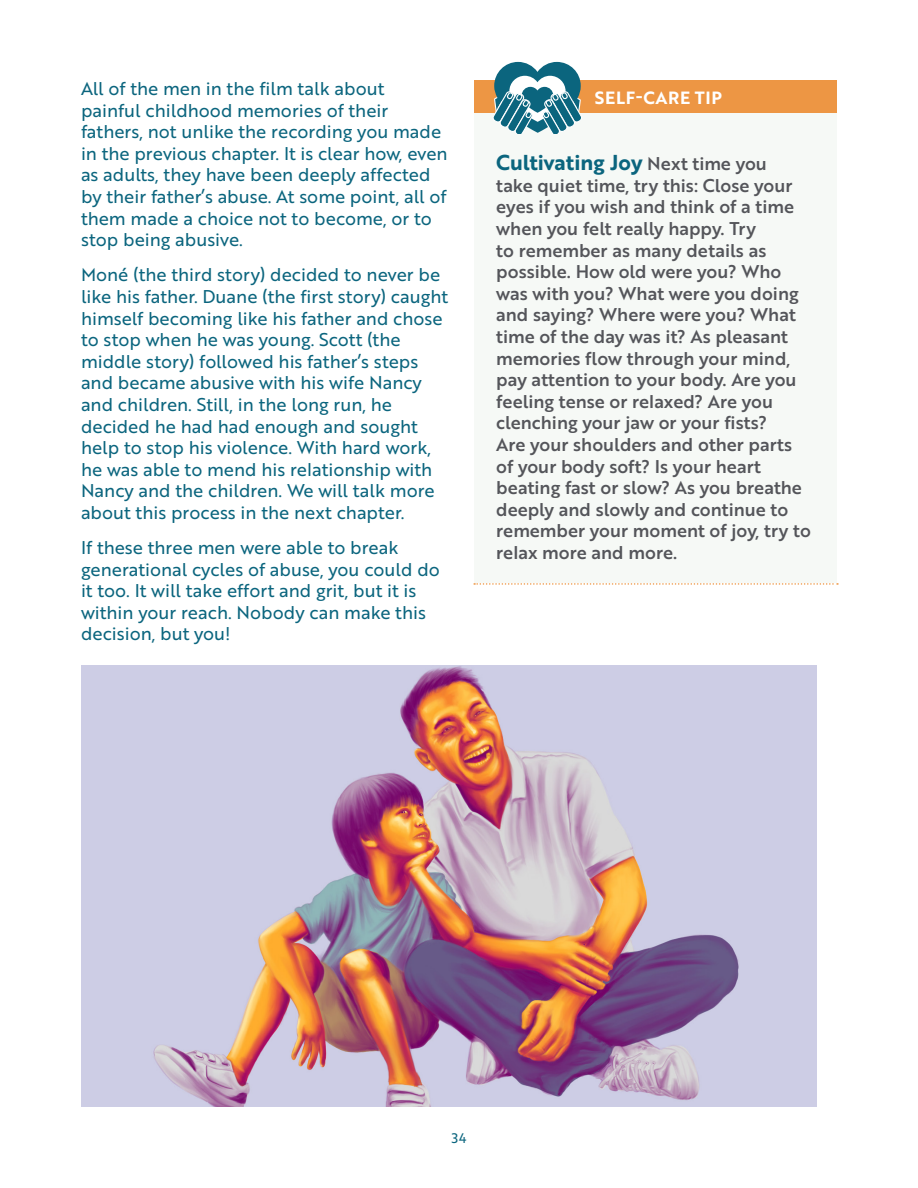
<style>
.page{position:relative;width:918px;height:1188px;background:#fff}
.page>*{position:absolute;margin:0;border:0;box-sizing:border-box;transform-origin:0 0}
.my_basic_text{font:21px "Brother 1816 Bold";color:#0b657e}
.my_basic_text-2{font:18px/21.6px "Brother 1816 Regular";color:#0b657e}
.my_basic_text-3{font:18px/21.6px "Brother 1816 Medium";color:#54555a}
.t1{font:17.25px "Brother 1816 Bold";letter-spacing:.04em;color:#fff}
.t2{font:13.5px "Brother 1816 Regular";color:#0b657e}
.s1{font-family:"Brother 1816 Medium";font-size:18px;color:#54555a}
</style>
<div class="page">
<div style="left:474px;top:80px;width:363px;height:503px;background:#f6f9f6"></div>
<div style="left:474px;top:80px;width:363px;height:33px;background:#ed9644"></div>
<svg style="left:493px;top:62px;width:88px;height:71px"></svg>
<img style="left:81px;top:665px;width:735px;height:442px">
<svg style="left:474px;top:583px;width:364px;height:2px"></svg>
<p class="my_basic_text-2" style="left:81px;top:77px;width:368px">All of the men in the film talk about painful childhood memories of their fathers, not unlike the recording you made in the previous chapter. It is clear how, even as adults, they have been deeply affected by their father’s abuse. At some point, all of them made a choice not to become, or to stop being abusive.</p>
<p class="my_basic_text-2" style="left:81px;top:263px;width:369px">Moné (the third story) decided to never be like his father. Duane (the first story) caught himself becoming like his father and chose to stop when he was young. Scott (the middle story) followed his father’s steps and became abusive with his wife Nancy and children. Still, in the long run, he decided he had had enough and sought help to stop his violence. With hard work, he was able to mend his relationship with Nancy and the children. We will talk more about this process in the next chapter.</p>
<p class="my_basic_text-2" style="left:81px;top:536px;width:360px">If these three men were able to break generational cycles of abuse, you could do it too. It will take effort and grit, but it is within your reach. Nobody can make this decision, but you!</p>
<p class="t1" style="left:595px;top:85px;width:128px">SELF-CARE TIP</p>
<p class="my_basic_text" style="left:496px;top:147px;width:272px">Cultivating Joy <span class="s1">Next time you</span></p>
<p class="my_basic_text-3" style="left:496px;top:174px;width:316px">take quiet time, try this: Close your eyes if you wish and think of a time when you felt really happy. Try<br>to remember as many details as possible. How old were you? Who was with you? What were you doing and saying? Where were you? What time of the day was it? As pleasant memories flow through your mind, pay attention to your body. Are you feeling tense or relaxed? Are you clenching your jaw or your fists?<br>Are your shoulders and other parts of your body soft? Is your heart beating fast or slow? As you breathe deeply and slowly and continue to remember your moment of joy, try to relax more and more.</p>
<p class="t2" style="left:452px;top:1128px;width:16px">34</p>
</div>
